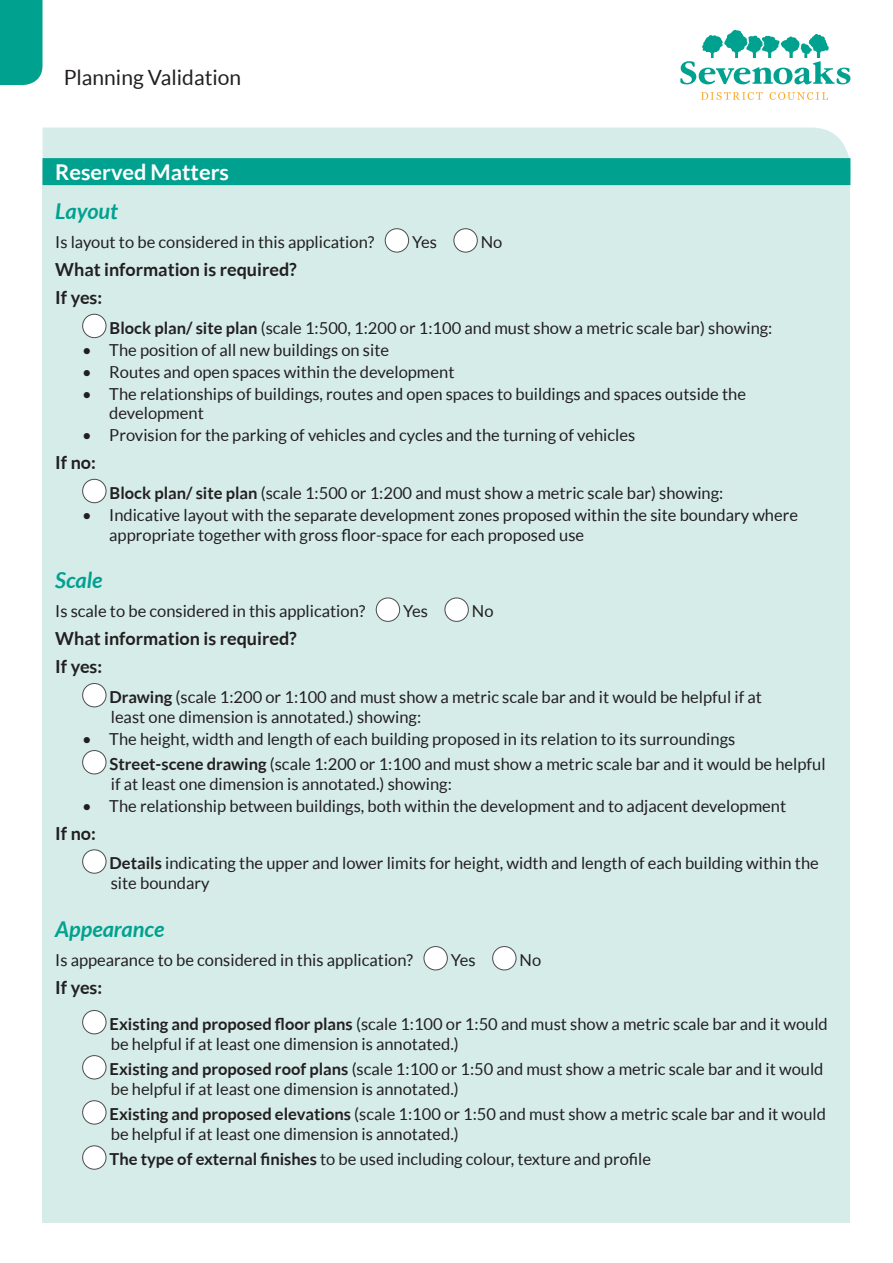
<style>
.page{position:relative;width:893px;height:1263px;background:#fff}
.page>*{position:absolute;margin:0;border:0;box-sizing:border-box;transform-origin:0 0}
.t1{font:italic 700 21.75px "Lato";color:#00a18f}
.t2{font:700 21.75px "Lato";color:#fff}
.t3{font:21px "Lato";color:#231f20}
.t4{font:700 18px "Lato";color:#231f20}
.t5{font:16.5px/19.8px "Lato";color:#231f20}
.s1{font-weight:700}
</style>
<div class="page">
<div style="left:0;top:0;width:43px;height:85px;background:#00a18f"></div>
<svg style="left:701px;top:92px;width:62px;height:8px"></svg>
<svg style="left:769px;top:92px;width:59px;height:8px"></svg>
<svg style="left:680px;top:30px;width:170px;height:54px"></svg>
<div style="left:43px;top:128px;width:806px;height:30px;background:#d5ece9"></div>
<div style="left:43px;top:162px;width:807px;height:1060px;background:#d5ece9"></div>
<div style="left:43px;top:158px;width:807px;height:27px;background:#00a18f"></div>
<div style="left:385px;top:229px;width:24px;height:23px;background:#fff;border-radius:50%"></div>
<div style="left:385px;top:228px;width:24px;height:24px;border:1px solid #4b4c4d;border-radius:50%"></div>
<div style="left:454px;top:229px;width:23px;height:23px;background:#fff;border-radius:50%"></div>
<div style="left:453px;top:228px;width:25px;height:24px;border:1px solid #4b4c4d;border-radius:50%"></div>
<div style="left:83px;top:314px;width:23px;height:24px;background:#fff;border-radius:50%"></div>
<div style="left:82px;top:314px;width:24px;height:24px;border:1px solid #4b4c4d;border-radius:50%"></div>
<div style="left:83px;top:479px;width:23px;height:24px;background:#fff;border-radius:50%"></div>
<div style="left:82px;top:479px;width:24px;height:24px;border:1px solid #4b4c4d;border-radius:50%"></div>
<div style="left:376px;top:598px;width:24px;height:23px;background:#fff;border-radius:50%"></div>
<div style="left:376px;top:598px;width:24px;height:24px;border:1px solid #4b4c4d;border-radius:50%"></div>
<div style="left:445px;top:598px;width:23px;height:23px;background:#fff;border-radius:50%"></div>
<div style="left:445px;top:598px;width:24px;height:24px;border:1px solid #4b4c4d;border-radius:50%"></div>
<div style="left:83px;top:683px;width:23px;height:24px;background:#fff;border-radius:50%"></div>
<div style="left:82px;top:683px;width:24px;height:24px;border:1px solid #4b4c4d;border-radius:50%"></div>
<div style="left:83px;top:750px;width:23px;height:24px;background:#fff;border-radius:50%"></div>
<div style="left:82px;top:750px;width:24px;height:24px;border:1px solid #4b4c4d;border-radius:50%"></div>
<div style="left:83px;top:850px;width:23px;height:23px;background:#fff;border-radius:50%"></div>
<div style="left:82px;top:849px;width:24px;height:24px;border:1px solid #4b4c4d;border-radius:50%"></div>
<div style="left:424px;top:946px;width:23px;height:24px;background:#fff;border-radius:50%"></div>
<div style="left:424px;top:946px;width:24px;height:24px;border:1px solid #4b4c4d;border-radius:50%"></div>
<div style="left:493px;top:946px;width:23px;height:24px;background:#fff;border-radius:50%"></div>
<div style="left:492px;top:946px;width:24px;height:24px;border:1px solid #4b4c4d;border-radius:50%"></div>
<div style="left:83px;top:1010px;width:23px;height:24px;background:#fff;border-radius:50%"></div>
<div style="left:82px;top:1010px;width:24px;height:24px;border:1px solid #4b4c4d;border-radius:50%"></div>
<div style="left:83px;top:1055px;width:23px;height:24px;background:#fff;border-radius:50%"></div>
<div style="left:82px;top:1055px;width:24px;height:24px;border:1px solid #4b4c4d;border-radius:50%"></div>
<div style="left:83px;top:1101px;width:23px;height:23px;background:#fff;border-radius:50%"></div>
<div style="left:82px;top:1100px;width:24px;height:24px;border:1px solid #4b4c4d;border-radius:50%"></div>
<div style="left:83px;top:1146px;width:23px;height:23px;background:#fff;border-radius:50%"></div>
<div style="left:82px;top:1145px;width:24px;height:24px;border:1px solid #4b4c4d;border-radius:50%"></div>
<p class="t3" style="left:64px;top:66px;width:179px">Planning Validation</p>
<p class="t2" style="left:55px;top:159px;width:175px">Reserved Matters</p>
<p class="t1" style="left:55px;top:198px;width:64px">Layout</p>
<p class="t5" style="left:55px;top:232px;width:321px">Is layout to be considered in this application?</p>
<p class="t5" style="left:412px;top:232px;width:26px">Yes</p>
<p class="t5" style="left:481px;top:232px;width:23px">No</p>
<p class="t4" style="left:55px;top:259px;width:243px">What information is required?</p>
<p class="t4" style="left:55px;top:287px;width:48px">If yes:</p>
<p class="t5" style="left:110px;top:318px;width:664px"><span class="s1">Block plan/ site plan</span> (scale 1:500, 1:200 or 1:100 and must show a metric scale bar) showing:</p>
<p class="t5" style="left:82px;top:340px;width:308px">• The position of all new buildings on site</p>
<p class="t5" style="left:82px;top:362px;width:374px">• Routes and open spaces within the development</p>
<p class="t5" style="left:109px;top:384px;width:638px;text-indent:-27px">• The relationships of buildings, routes and open spaces to buildings and spaces outside the development</p>
<p class="t5" style="left:82px;top:425px;width:554px">• Provision for the parking of vehicles and cycles and the turning of vehicles</p>
<p class="t4" style="left:55px;top:452px;width:42px">If no:</p>
<p class="t5" style="left:110px;top:483px;width:615px"><span class="s1">Block plan/ site plan</span> (scale 1:500 or 1:200 and must show a metric scale bar) showing:</p>
<p class="t5" style="left:109px;top:505px;width:690px;text-indent:-27px">• Indicative layout with the separate development zones proposed within the site boundary where appropriate together with gross floor-space for each proposed use</p>
<p class="t1" style="left:55px;top:567px;width:49px">Scale</p>
<p class="t5" style="left:55px;top:601px;width:312px">Is scale to be considered in this application?</p>
<p class="t5" style="left:403px;top:601px;width:26px">Yes</p>
<p class="t5" style="left:472px;top:601px;width:23px">No</p>
<p class="t4" style="left:55px;top:629px;width:243px">What information is required?</p>
<p class="t4" style="left:55px;top:657px;width:48px">If yes:</p>
<p class="t5" style="left:110px;top:687px;width:654px"><span class="s1">Drawing</span> (scale 1:200 or 1:100 and must show a metric scale bar and it would be helpful if at least one dimension is annotated.) showing:</p>
<p class="t5" style="left:82px;top:729px;width:654px">• The height, width and length of each building proposed in its relation to its surroundings</p>
<p class="t5" style="left:110px;top:754px;width:717px"><span class="s1">Street-scene drawing</span> (scale 1:200 or 1:100 and must show a metric scale bar and it would be helpful if at least one dimension is annotated.) showing:</p>
<p class="t5" style="left:82px;top:796px;width:705px">• The relationship between buildings, both within the development and to adjacent development</p>
<p class="t4" style="left:55px;top:823px;width:42px">If no:</p>
<p class="t5" style="left:110px;top:853px;width:711px"><span class="s1">Details</span> indicating the upper and lower limits for height, width and length of each building within the site boundary</p>
<p class="t1" style="left:55px;top:916px;width:111px">Appearance</p>
<p class="t5" style="left:55px;top:950px;width:359px">Is appearance to be considered in this application?</p>
<p class="t5" style="left:451px;top:950px;width:26px">Yes</p>
<p class="t5" style="left:520px;top:950px;width:23px">No</p>
<p class="t4" style="left:55px;top:977px;width:48px">If yes:</p>
<p class="t5" style="left:110px;top:1014px;width:720px"><span class="s1">Existing and proposed floor plans</span> (scale 1:100 or 1:50 and must show a metric scale bar and it would be helpful if at least one dimension is annotated.)</p>
<p class="t5" style="left:110px;top:1059px;width:715px"><span class="s1">Existing and proposed roof plans</span> (scale 1:100 or 1:50 and must show a metric scale bar and it would be helpful if at least one dimension is annotated.)</p>
<p class="t5" style="left:110px;top:1104px;width:718px"><span class="s1">Existing and proposed elevations</span> (scale 1:100 or 1:50 and must show a metric scale bar and it would be helpful if at least one dimension is annotated.)</p>
<p class="t5" style="left:110px;top:1149px;width:543px"><span class="s1">The type of external finishes</span> to be used including colour, texture and profile</p>
</div>
